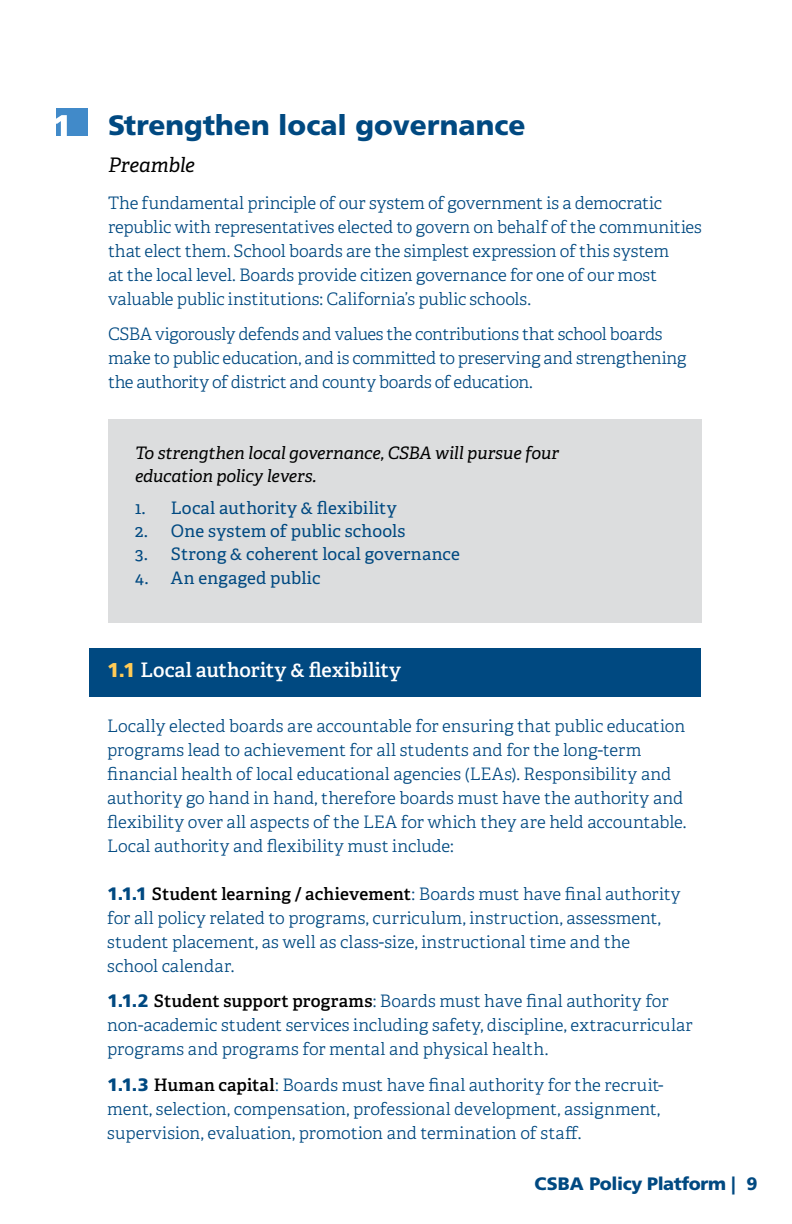
<style>
.page{position:relative;width:792px;height:1224px;background:#fff}
.page>*{position:absolute;margin:0;border:0;box-sizing:border-box;transform-origin:0 0}
.t1{font:900 28px "Frutiger LT Std";color:#004981}
.t2{font:600 20px "Adelle";letter-spacing:.005em;color:#fff}
.t3{font:italic 20px "Adelle";letter-spacing:-.005em;color:#000}
.t4{font:900 18px "Frutiger LT Std";letter-spacing:-.02em;color:#004981}
.t5{font:300 17.2px/24px "Adelle";letter-spacing:-.005em;color:#004981}
.t6{font:17.2px "Adelle";letter-spacing:.01em;color:#004981}
.t7{font:italic 17.2px/23px "Adelle";letter-spacing:-.01em;color:#000}
.s1{font-family:"Frutiger LT Std";font-weight:900;color:#ffcb56}
.s2{font-family:"Frutiger LT Std";font-weight:900;font-size:18px}
.s3{font-weight:600;color:#000}
</style>
<div class="page">
<div style="left:57px;top:108px;width:31px;height:28px;background:#418ac9"></div>
<svg style="left:56px;top:115px;width:11px;height:21px"></svg>
<div style="left:108px;top:419px;width:594px;height:203px;background:#dcddde"></div>
<div style="left:89px;top:648px;width:612px;height:49px;background:#004981"></div>
<h1 class="t1" style="left:108px;top:109px;width:419px">Strengthen local governance</h1>
<p class="t3" style="left:108px;top:153px;width:88px">Preamble</p>
<p class="t5" style="left:108px;top:191px;width:595px">The fundamental principle of our system of government is a democratic republic with representatives elected to govern on behalf of the communities that elect them. School boards are the simplest expression of this system<br>at the local level. Boards provide citizen governance for one of our most valuable public institutions: California’s public schools.</p>
<p class="t5" style="left:108px;top:322px;width:580px">CSBA vigorously defends and values the contributions that school boards make to public education, and is committed to preserving and strengthening the authority of district and county boards of education.</p>
<p class="t7" style="left:135px;top:442px;width:426px">To strengthen local governance, CSBA will pursue four education policy levers.</p>
<p class="t6" style="left:135px;top:498px;width:263px">1. Local authority &amp; flexibility</p>
<p class="t6" style="left:135px;top:521px;width:272px">2. One system of public schools</p>
<p class="t6" style="left:135px;top:544px;width:326px">3. Strong &amp; coherent local governance</p>
<p class="t6" style="left:135px;top:568px;width:187px">4. An engaged public</p>
<p class="t2" style="left:107px;top:658px;width:295px"><span class="s1">1.1</span> Local authority &amp; flexibility</p>
<p class="t5" style="left:107px;top:714px;width:581px">Locally elected boards are accountable for ensuring that public education programs lead to achievement for all students and for the long-term financial health of local educational agencies (LEAs). Responsibility and authority go hand in hand, therefore boards must have the authority and flexibility over all aspects of the LEA for which they are held accountable.<br>Local authority and flexibility must include:</p>
<p class="t5" style="left:107px;top:882px;width:575px"><span class="s2">1.1.1</span> <span class="s3">Student learning / achievement</span>: Boards must have final authority for all policy related to programs, curriculum, instruction, assessment, student placement, as well as class-size, instructional time and the school calendar.</p>
<p class="t5" style="left:107px;top:990px;width:587px"><span class="s2">1.1.2</span> <span class="s3">Student support programs</span>: Boards must have final authority for non-academic student services including safety, discipline, extracurricular programs and programs for mental and physical health.</p>
<p class="t5" style="left:107px;top:1073px;width:558px"><span class="s2">1.1.3</span> <span class="s3">Human capital</span>: Boards must have final authority for the recruit&shy;ment, selection, compensation, professional development, assignment, supervision, evaluation, promotion and termination of staff.</p>
<p class="t4" style="left:534px;top:1172px;width:225px">CSBA Policy Platform | 9</p>
</div>
